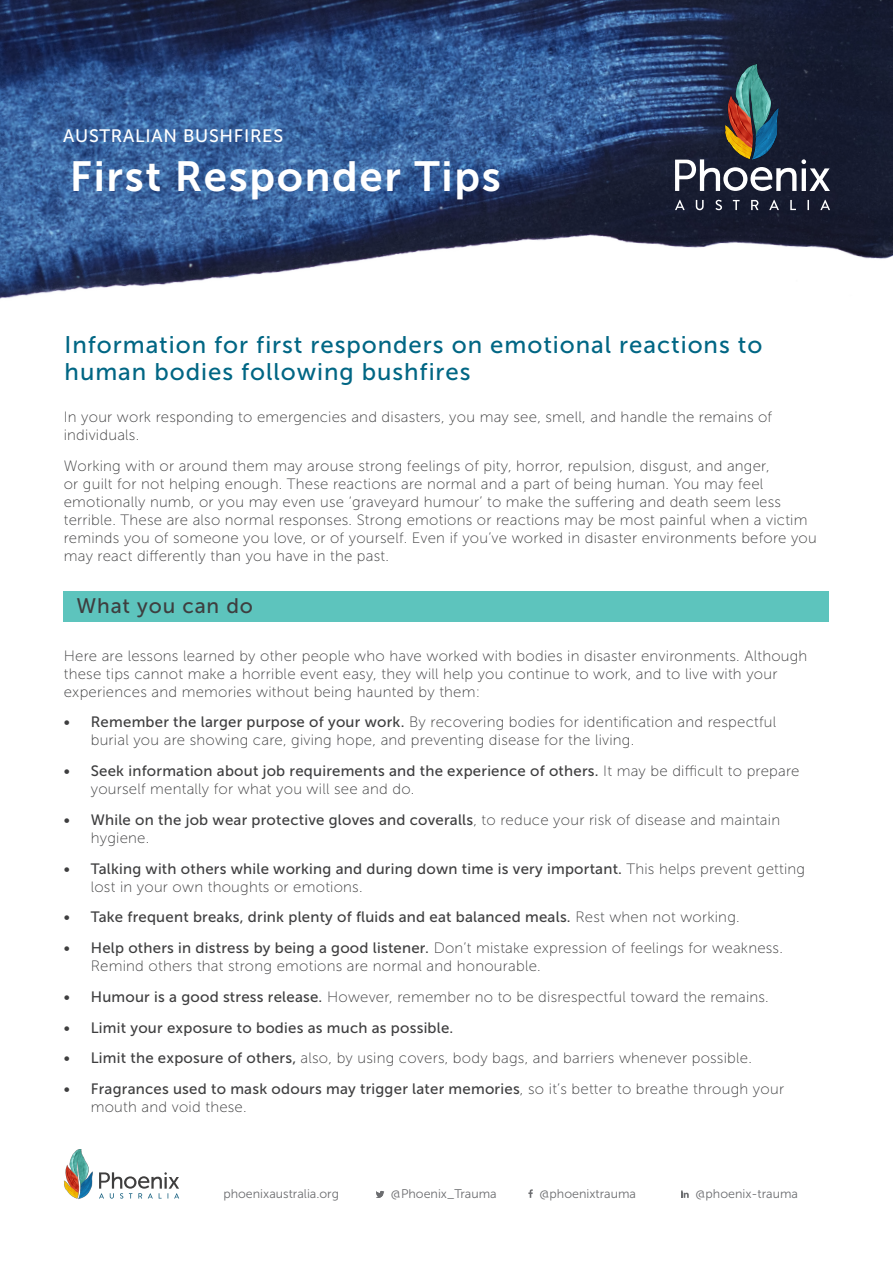
<style>
.page{position:relative;width:893px;height:1263px;background:#fff}
.page>*{position:absolute;margin:0;border:0;box-sizing:border-box;transform-origin:0 0}
.t1{font:42px "Museo Sans 700";letter-spacing:.04em;color:#fff}
.Heading_1{font:24px/27px "Museo Sans 500";letter-spacing:.04em;color:#006684}
.SubHeading{font:21px "Museo Sans 500";letter-spacing:.04em;color:#3e3e3f}
.t2{font:18px "Museo Sans 500";letter-spacing:.04em;color:#fff}
.Body_copy{font:15px/18px "Museo Sans 100";letter-spacing:.015em;color:#3e3e3f}
.t3{font:15px/18px "Museo Sans 500";letter-spacing:.015em;color:#3e3e3f}
.t4{font:12.45px "Museo Sans 300";color:#6c6d70}
.s1{font-family:"Museo Sans 500"}
.s2{font-family:"Museo Sans 100"}
</style>
<div class="page">
<img style="left:0;top:0;width:893px;height:299px">
<svg style="left:675px;top:200px;width:10px;height:10px"></svg>
<svg style="left:696px;top:200px;width:8px;height:10px"></svg>
<svg style="left:715px;top:200px;width:7px;height:10px"></svg>
<svg style="left:733px;top:200px;width:7px;height:10px"></svg>
<svg style="left:751px;top:200px;width:7px;height:10px"></svg>
<svg style="left:769px;top:200px;width:10px;height:10px"></svg>
<svg style="left:790px;top:200px;width:6px;height:10px"></svg>
<svg style="left:807px;top:200px;width:2px;height:10px"></svg>
<svg style="left:820px;top:200px;width:10px;height:10px"></svg>
<svg style="left:675px;top:159px;width:155px;height:32px"></svg>
<img style="left:723px;top:64px;width:57px;height:97px">
<svg style="left:376px;top:1191px;width:8px;height:7px"></svg>
<svg style="left:528px;top:1189px;width:5px;height:9px"></svg>
<svg style="left:681px;top:1190px;width:8px;height:8px"></svg>
<img style="left:64px;top:1149px;width:29px;height:50px">
<svg style="left:99px;top:1172px;width:80px;height:26px"></svg>
<div style="left:64px;top:591px;width:765px;height:30px;background:#5dc4bd"></div>
<p class="t2" style="left:63px;top:126px;width:221px">AUSTRALIAN BUSHFIRES</p>
<p class="t1" style="left:70px;top:153px;width:433px">First Responder Tips</p>
<p class="Heading_1" style="left:65px;top:332px;width:699px">Information for first responders on emotional reactions to human bodies following bushfires</p>
<p class="Body_copy" style="left:64px;top:408px;width:710px">In your work responding to emergencies and disasters, you may see, smell, and handle the remains of individuals.</p>
<p class="Body_copy" style="left:64px;top:457px;width:755px">Working with or around them may arouse strong feelings of pity, horror, repulsion, disgust, and anger,<br>or guilt for not helping enough. These reactions are normal and a part of being human. You may feel emotionally numb, or you may even use ‘graveyard humour’ to make the suffering and death seem less terrible. These are also normal responses. Strong emotions or reactions may be most painful when a victim reminds you of someone you love, or of yourself. Even if you’ve worked in disaster environments before you may react differently than you have in the past.</p>
<p class="SubHeading" style="left:77px;top:594px;width:178px">What you can do</p>
<p class="Body_copy" style="left:64px;top:647px;width:745px">Here are lessons learned by other people who have worked with bodies in disaster environments. Although these tips cannot make a horrible event easy, they will help you continue to work, and to live with your experiences and memories without being haunted by them:</p>
<p class="Body_copy" style="left:91px;top:713px;width:687px;text-indent:-27px"><span class="s1">• Remember the larger purpose of your work.</span> By recovering bodies for identification and respectful burial you are showing care, giving hope, and preventing disease for the living.</p>
<p class="Body_copy" style="left:91px;top:762px;width:710px;text-indent:-27px"><span class="s1">• Seek information about job requirements and the experience of others.</span> It may be difficult to prepare yourself mentally for what you will see and do.</p>
<p class="t3" style="left:91px;top:811px;width:691px;text-indent:-27px">• While on the job wear protective gloves and coveralls<span class="s2">, to reduce your risk of disease and maintain hygiene.</span></p>
<p class="t3" style="left:91px;top:859px;width:716px;text-indent:-27px">• Talking with others while working and during down time is very important. <span class="s2">This helps prevent getting lost in your own thoughts or emotions.</span></p>
<p class="t3" style="left:64px;top:908px;width:677px">• Take frequent breaks, drink plenty of fluids and eat balanced meals. <span class="s2">Rest when not working.</span></p>
<p class="Body_copy" style="left:91px;top:939px;width:694px;text-indent:-27px"><span class="s1">• Help others in distress by being a good listener.</span> Don’t mistake expression of feelings for weakness.<br>Remind others that strong emotions are normal and honourable.</p>
<p class="Body_copy" style="left:64px;top:988px;width:707px"><span class="s1">• Humour is a good stress release.</span> However, remember no to be disrespectful toward the remains.</p>
<p class="t3" style="left:64px;top:1018px;width:391px">• Limit your exposure to bodies as much as possible.</p>
<p class="Body_copy" style="left:64px;top:1049px;width:690px"><span class="s1">• Limit the exposure of others,</span> also, by using covers, body bags, and barriers whenever possible.</p>
<p class="Body_copy" style="left:91px;top:1080px;width:695px;text-indent:-27px"><span class="s1">• Fragrances used to mask odours may trigger later memories</span>, so it’s better to breathe through your mouth and void these.</p>
<p class="t4" style="left:223px;top:1187px;width:117px">phoenixaustralia.org</p>
<p class="t4" style="left:391px;top:1187px;width:107px">@Phoenix_Trauma</p>
<p class="t4" style="left:539px;top:1187px;width:98px">@phoenixtrauma</p>
<p class="t4" style="left:695px;top:1187px;width:104px">@phoenix-trauma</p>
</div>
